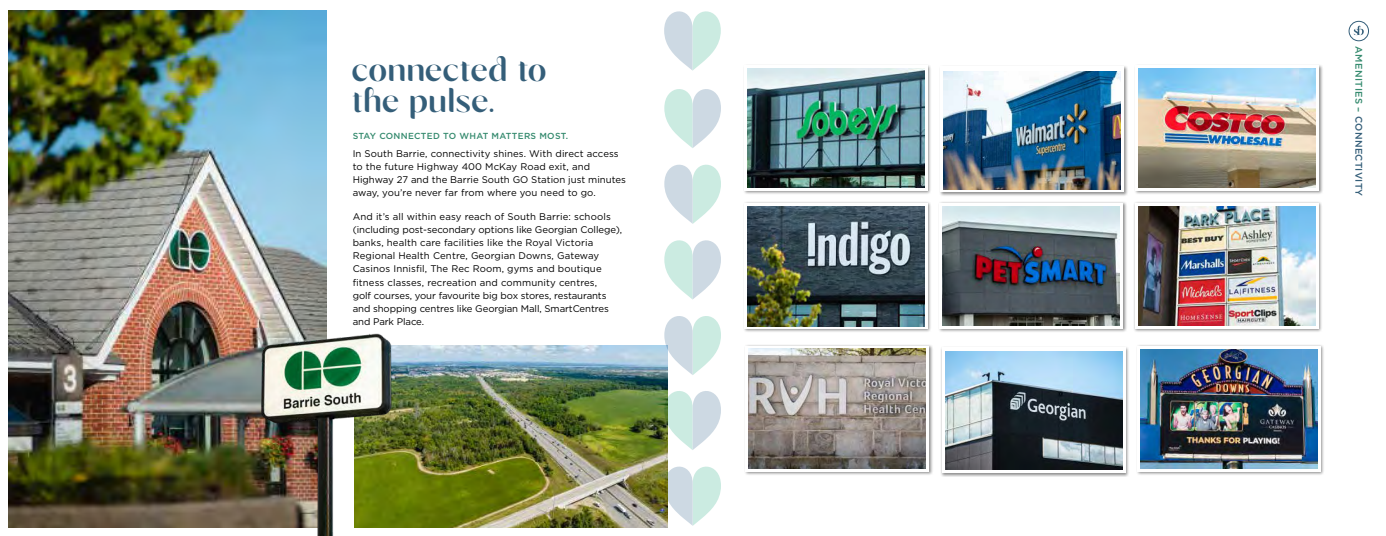
<style>
.page{position:relative;width:1386px;height:536px;background:#fff}
.page>*{position:absolute;margin:0;border:0;box-sizing:border-box;transform-origin:0 0}
.t1{font:37.62px/31.5px "Monea Alegante";letter-spacing:.01em;color:#345e79}
.t2{font:9.62px/13.1px "Gotham";color:#000}
.t3{font:500 9.62px "Gotham";letter-spacing:.035em;color:#345e79}
.t4{font:500 8.75px "Gotham";letter-spacing:.035em;color:#368b6f}
.s1{color:#368b6f}
</style>
<div class="page">
<img style="left:399px;top:346px;width:261px;height:181px">
<img style="left:9px;top:10px;width:317px;height:517px">
<img style="left:248px;top:297px;width:151px;height:239px">
<div style="left:743px;top:201px;width:189px;height:132px;background:#000;opacity:.44"></div>
<svg style="left:744px;top:203px;width:183px;height:125px"></svg>
<img style="left:747px;top:206px;width:177px;height:120px">
<div style="left:938px;top:201px;width:189px;height:131px;background:#000;opacity:.44"></div>
<div style="left:940px;top:203px;width:183px;height:125px;background:#fff"></div>
<img style="left:943px;top:206px;width:177px;height:120px">
<div style="left:939px;top:65px;width:189px;height:131px;background:#000;opacity:.44"></div>
<svg style="left:941px;top:66px;width:183px;height:126px"></svg>
<img style="left:944px;top:71px;width:177px;height:118px">
<div style="left:941px;top:345px;width:189px;height:132px;background:#000;opacity:.44"></div>
<svg style="left:942px;top:347px;width:183px;height:125px"></svg>
<img style="left:945px;top:352px;width:177px;height:117px">
<div style="left:1134px;top:64px;width:189px;height:131px;background:#000;opacity:.44"></div>
<div style="left:1136px;top:65px;width:183px;height:126px;background:#fff"></div>
<img style="left:1139px;top:68px;width:177px;height:120px">
<div style="left:1136px;top:344px;width:189px;height:131px;background:#000;opacity:.44"></div>
<svg style="left:1137px;top:346px;width:183px;height:125px"></svg>
<img style="left:1140px;top:349px;width:177px;height:119px">
<div style="left:1133px;top:201px;width:190px;height:132px;background:#000;opacity:.44"></div>
<svg style="left:1135px;top:203px;width:183px;height:125px"></svg>
<img style="left:1138px;top:206px;width:177px;height:119px">
<div style="left:744px;top:344px;width:190px;height:131px;background:#000;opacity:.44"></div>
<svg style="left:746px;top:346px;width:183px;height:125px"></svg>
<div style="left:743px;top:64px;width:189px;height:131px;background:#000;opacity:.44"></div>
<svg style="left:744px;top:65px;width:183px;height:126px"></svg>
<img style="left:747px;top:68px;width:177px;height:119px">
<img style="left:749px;top:349px;width:177px;height:119px">
<svg style="left:1354px;top:25px;width:10px;height:10px"></svg>
<div style="left:1349px;top:21px;width:20px;height:20px;border:1px solid #345e79;border-radius:50%"></div>
<svg style="left:664px;top:11px;width:57px;height:60px"></svg>
<svg style="left:664px;top:89px;width:57px;height:59px"></svg>
<svg style="left:664px;top:164px;width:57px;height:60px"></svg>
<svg style="left:664px;top:240px;width:57px;height:59px"></svg>
<svg style="left:664px;top:316px;width:57px;height:59px"></svg>
<svg style="left:664px;top:384px;width:57px;height:66px"></svg>
<svg style="left:664px;top:460px;width:57px;height:65px"></svg>
<h1 class="t1" style="left:352px;top:56px;width:196px">connected to the pulse.</h1>
<p class="t4" style="left:353px;top:130px;width:217px">STAY CONNECTED TO WHAT MATTERS MOST.</p>
<p class="t2" style="left:353px;top:146px;width:275px">In South Barrie, connectivity shines. With direct access to the future Highway 400 McKay Road exit, and Highway 27 and the Barrie South GO Station just minutes away, you’re never far from where you need to go.</p>
<p class="t2" style="left:353px;top:209px;width:271px">And it’s all within easy reach of South Barrie: schools (including post-secondary options like Georgian College), banks, health care facilities like the Royal Victoria Regional Health Centre, Georgian Downs, Gateway Casinos Innisfil, The Rec Room, gyms and boutique fitness classes, recreation and community centres,<br>golf courses, your favourite big box stores, restaurants and shopping centres like Georgian Mall, SmartCentres and Park Place.</p>
<p class="t3" style="left:1365px;top:46px;width:151px;rotate:90deg"><span class="s1">AMENITIES –</span> CONNECTIVITY</p>
</div>
